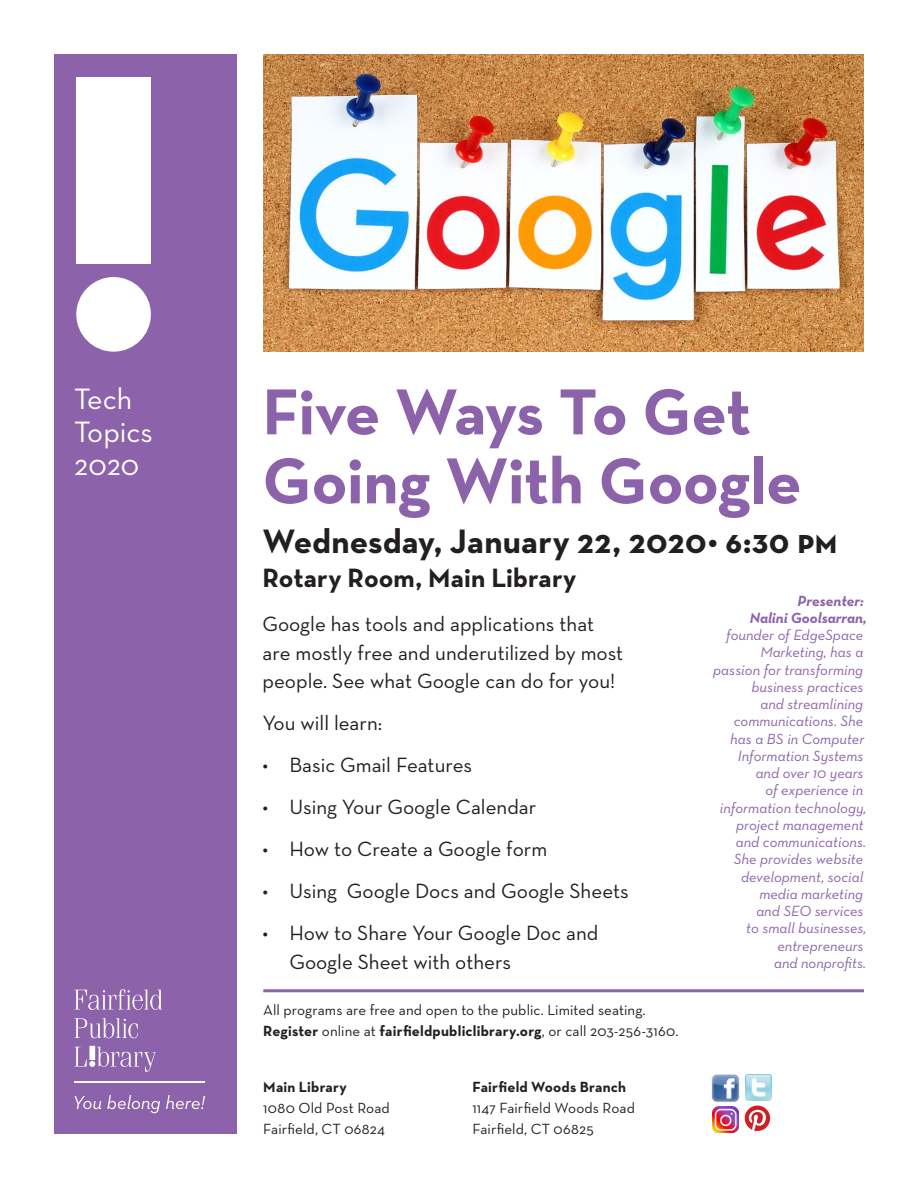
<style>
.page{position:relative;width:918px;height:1188px;background:#fff}
.page>*{position:absolute;margin:0;border:0;box-sizing:border-box;transform-origin:0 0}
.Author_Name{font:700 66px/69px "Neutraface Text";letter-spacing:-.01em;color:#8c62aa}
.Date_and_Time{font:700 34.5px "Neutraface Text";letter-spacing:.005em;color:#231f20}
.t1{font:30px/33px "Neutraface Text";color:#fff}
.Location{font:700 27px "Neutraface Text";letter-spacing:.005em;color:#231f20}
.Author_Talk_body_cop{font:21px/28.5px "Neutraface Text";color:#231f20}
.Source{font:italic 15px/17.2px "Neutraface Text";color:#8c62aa;text-align:right}
.t2{font:15px/21px "Neutraface Text";letter-spacing:.005em;color:#231f20}
.t3{font:700 15px "Neutraface Text";letter-spacing:.015em;color:#231f20}
.Quotation{font:italic 700 15px "Neutraface Text";color:#8c62aa}
.s1{font-weight:700}
</style>
<div class="page">
<div style="left:54px;top:54px;width:182px;height:1080px;background:#8c62aa"></div>
<div style="left:76px;top:277px;width:75px;height:75px;background:#fff;border-radius:50%"></div>
<div style="left:76px;top:77px;width:75px;height:186px;background:#fff"></div>
<hr style="left:263px;top:989px;width:601px;height:3px;background:#8c62aa">
<svg style="left:75px;top:989px;width:87px;height:21px"></svg>
<svg style="left:75px;top:1018px;width:63px;height:20px"></svg>
<svg style="left:75px;top:1046px;width:81px;height:26px"></svg>
<svg style="left:75px;top:1096px;width:26px;height:13px"></svg>
<svg style="left:107px;top:1095px;width:53px;height:18px"></svg>
<svg style="left:166px;top:1095px;width:39px;height:14px"></svg>
<hr style="left:75px;top:1081px;width:130px;height:2px;background:#fff">
<svg style="left:745px;top:1106px;width:25px;height:25px"></svg>
<img style="left:711px;top:1074px;width:28px;height:28px">
<img style="left:746px;top:1075px;width:25px;height:25px">
<img style="left:713px;top:1106px;width:25px;height:26px">
<img style="left:263px;top:54px;width:601px;height:298px">
<h3 class="t1" style="left:74px;top:382px;width:80px">Tech<br>Topics<br>2020</h3>
<p class="Author_Name" style="left:262px;top:377px;width:541px">Five Ways To Get<br>Going With Google</p>
<p class="Date_and_Time" style="left:262px;top:519px;width:576px">Wednesday, January 22, 2020• 6:30 pm</p>
<p class="Location" style="left:263px;top:560px;width:315px">Rotary Room, Main Library</p>
<p class="Author_Talk_body_cop" style="left:262px;top:610px;width:362px">Google has tools and applications that are mostly free and underutilized by most people. See what Google can do for you!</p>
<p class="Author_Talk_body_cop" style="left:262px;top:709px;width:121px">You will learn:</p>
<p class="Author_Talk_body_cop" style="left:262px;top:751px;width:211px">• Basic Gmail Features</p>
<p class="Author_Talk_body_cop" style="left:262px;top:793px;width:275px">• Using Your Google Calendar</p>
<p class="Author_Talk_body_cop" style="left:262px;top:835px;width:286px">• How to Create a Google form</p>
<p class="Author_Talk_body_cop" style="left:262px;top:877px;width:368px">• Using Google Docs and Google Sheets</p>
<p class="Author_Talk_body_cop" style="left:290px;top:919px;width:311px;text-indent:-27px">• How to Share Your Google Doc and<br>Google Sheet with others</p>
<p class="Quotation" style="left:798px;top:591px;width:68px">Presenter:</p>
<p class="Source" style="left:713px;top:609px;width:155px"><span class="s1">Nalini Goolsarran, </span>founder of EdgeSpace<br>Marketing, has a<br>passion for transforming business practices<br>and streamlining communications. She has a BS in Computer<br>Information Systems<br>and over 10 years<br>of experience in information technology, project management and communications.<br>She provides website development, social media marketing<br>and SEO services<br>to small businesses, entrepreneurs<br>and nonprofits.</p>
<p class="t2" style="left:263px;top:999px;width:417px">All programs are free and open to the public. Limited seating.<br><span class="s1">Register</span> online at <span class="s1">fairfieldpubliclibrary.org</span>, or call 203-256-3160.</p>
<p class="t3" style="left:263px;top:1077px;width:85px">Main Library</p>
<p class="t2" style="left:263px;top:1097px;width:128px">1080 Old Post Road<br>Fairfield, CT 06824</p>
<p class="t3" style="left:472px;top:1077px;width:155px">Fairfield Woods Branch</p>
<p class="t2" style="left:472px;top:1097px;width:164px">1147 Fairfield Woods Road<br>Fairfield, CT 06825</p>
</div>
